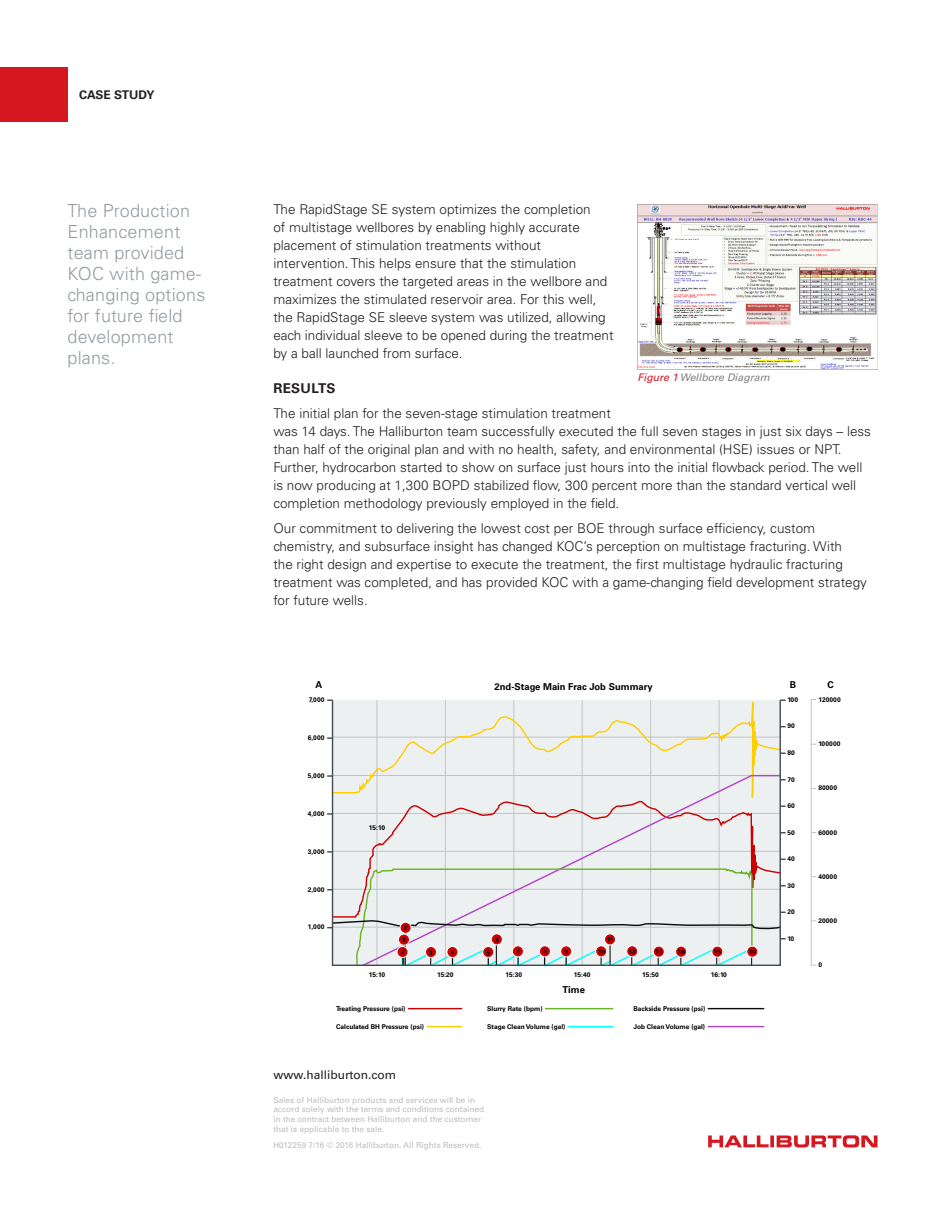
<style>
.page{position:relative;width:945px;height:1215px;background:#fff}
.page>*{position:absolute;margin:0;border:0;box-sizing:border-box;transform-origin:0 0}
.Sidebar_Callout{font:300 18px/21px "Univers LT Std";letter-spacing:.01em;color:#959ca1}
.Body{font:300 13.5px/18px "Univers LT Std";color:#231f20}
.Body_Header{font:700 13.5px "Univers LT Std";letter-spacing:.025em;color:#231f20}
.t1{font:12px "Univers LT Std";color:#231f20}
.t2{font:700 12px "Univers LT Std";color:#231f20}
.t3{font:italic 10.5px "Univers LT Std";color:#808285}
.t4{font:700 9.45px "Univers LT Std";color:#000}
.t5{font:8.25px/9.8px "Univers LT Std";color:#bcbdc0}
.t6{font:700 6.6px "Univers LT Std";color:#000}
.s1{color:#d7171f}
</style>
<div class="page">
<div style="left:811px;top:699px;width:5px;height:266px;border:1px solid #bec4c9"></div>
<hr style="left:427px;top:1026px;width:35px;height:1px;background:#ffce00">
<hr style="left:568px;top:1026px;width:45px;height:1px;background:#0ff">
<hr style="left:708px;top:1026px;width:56px;height:1px;background:#b243c9">
<svg style="left:331px;top:699px;width:451px;height:311px"></svg>
<svg style="left:361px;top:774px;width:421px;height:193px"></svg>
<svg style="left:355px;top:866px;width:398px;height:137px"></svg>
<svg style="left:327px;top:919px;width:455px;height:12px"></svg>
<svg style="left:402px;top:940px;width:350px;height:28px"></svg>
<hr style="left:405px;top:929px;width:1px;height:36px;background:#000">
<div style="left:397px;top:946px;width:11px;height:12px;background:#c00;border-radius:50%"></div>
<div style="left:397px;top:946px;width:11px;height:12px;border:1px solid #fff;border-radius:50%"></div>
<div style="left:398px;top:934px;width:12px;height:11px;background:#c00;border-radius:50%"></div>
<div style="left:398px;top:934px;width:12px;height:11px;border:1px solid #fff;border-radius:50%"></div>
<div style="left:425px;top:946px;width:12px;height:12px;background:#c00;border-radius:50%"></div>
<div style="left:425px;top:946px;width:12px;height:12px;border:1px solid #fff;border-radius:50%"></div>
<div style="left:447px;top:946px;width:11px;height:12px;background:#c00;border-radius:50%"></div>
<div style="left:447px;top:946px;width:11px;height:12px;border:1px solid #fff;border-radius:50%"></div>
<div style="left:483px;top:946px;width:11px;height:12px;background:#c00;border-radius:50%"></div>
<div style="left:482px;top:946px;width:12px;height:12px;border:1px solid #fff;border-radius:50%"></div>
<div style="left:491px;top:934px;width:11px;height:11px;background:#c00;border-radius:50%"></div>
<div style="left:491px;top:934px;width:12px;height:11px;border:1px solid #fff;border-radius:50%"></div>
<div style="left:512px;top:946px;width:11px;height:11px;background:#c00;border-radius:50%"></div>
<div style="left:512px;top:946px;width:12px;height:11px;border:1px solid #fff;border-radius:50%"></div>
<div style="left:539px;top:946px;width:11px;height:11px;background:#c00;border-radius:50%"></div>
<div style="left:539px;top:946px;width:12px;height:11px;border:1px solid #fff;border-radius:50%"></div>
<div style="left:561px;top:946px;width:11px;height:11px;background:#c00;border-radius:50%"></div>
<div style="left:560px;top:946px;width:12px;height:11px;border:1px solid #fff;border-radius:50%"></div>
<div style="left:596px;top:946px;width:11px;height:11px;background:#c00;border-radius:50%"></div>
<div style="left:595px;top:946px;width:12px;height:11px;border:1px solid #fff;border-radius:50%"></div>
<div style="left:604px;top:934px;width:12px;height:11px;background:#c00;border-radius:50%"></div>
<div style="left:604px;top:934px;width:12px;height:11px;border:1px solid #fff;border-radius:50%"></div>
<div style="left:627px;top:946px;width:11px;height:11px;background:#c00;border-radius:50%"></div>
<div style="left:626px;top:945px;width:12px;height:12px;border:1px solid #fff;border-radius:50%"></div>
<div style="left:653px;top:946px;width:11px;height:11px;background:#c00;border-radius:50%"></div>
<div style="left:653px;top:946px;width:12px;height:11px;border:1px solid #fff;border-radius:50%"></div>
<div style="left:676px;top:946px;width:11px;height:11px;background:#c00;border-radius:50%"></div>
<div style="left:675px;top:946px;width:12px;height:11px;border:1px solid #fff;border-radius:50%"></div>
<div style="left:712px;top:946px;width:11px;height:11px;background:#c00;border-radius:50%"></div>
<div style="left:712px;top:946px;width:11px;height:11px;border:1px solid #fff;border-radius:50%"></div>
<div style="left:747px;top:946px;width:11px;height:11px;background:#c00;border-radius:50%"></div>
<div style="left:747px;top:946px;width:11px;height:11px;border:1px solid #fff;border-radius:50%"></div>
<div style="left:400px;top:922px;width:11px;height:11px;background:#c00;border-radius:50%"></div>
<div style="left:400px;top:922px;width:11px;height:12px;border:1px solid #fff;border-radius:50%"></div>
<div style="left:332px;top:699px;width:449px;height:267px;border:1px solid #444a4f"></div>
<img style="left:638px;top:204px;width:240px;height:165px">
<div style="left:0;top:68px;width:68px;height:54px;background:#d7171f"></div>
<svg style="left:708px;top:1135px;width:169px;height:13px"></svg>
<p class="t2" style="left:79px;top:88px;width:77px">CASE STUDY</p>
<p class="Sidebar_Callout" style="left:68px;top:200px;width:139px">The Production<br>Enhancement team provided<br>KOC with game&shy;changing options for future field development plans.</p>
<p class="Body" style="left:273px;top:200px;width:342px">The RapidStage SE system optimizes the completion<br>of multistage wellbores by enabling highly accurate placement of stimulation treatments without intervention. This helps ensure that the stimulation treatment covers the targeted areas in the wellbore and maximizes the stimulated reservoir area. For this well, the RapidStage SE sleeve system was utilized, allowing each individual sleeve to be opened during the treatment by a ball launched from surface.</p>
<p class="Body_Header" style="left:273px;top:381px;width:64px">RESULTS</p>
<p class="Body" style="left:273px;top:404px;width:599px">The initial plan for the seven-stage stimulation treatment<br>was 14 days. The Halliburton team successfully executed the full seven stages in just six days – less than half of the original plan and with no health, safety, and environmental (HSE) issues or NPT.<br>Further, hydrocarbon started to show on surface just hours into the initial flowback period. The well is now producing at 1,300 BOPD stabilized flow, 300 percent more than the standard vertical well completion methodology previously employed in the field.</p>
<p class="Body" style="left:273px;top:519px;width:595px">Our commitment to delivering the lowest cost per BOE through surface efficiency, custom chemistry, and subsurface insight has changed KOC’s perception on multistage fracturing. With<br>the right design and expertise to execute the treatment, the first multistage hydraulic fracturing treatment was completed, and has provided KOC with a game-changing field development strategy for future wells.</p>
<p class="t3" style="left:638px;top:371px;width:133px"><span class="s1">Figure 1</span> Wellbore Diagram</p>
<p class="t4" style="left:316px;top:679px;width:8px">A</p>
<p class="t4" style="left:790px;top:679px;width:8px">B</p>
<p class="t4" style="left:827px;top:679px;width:8px">C</p>
<p class="t6" style="left:818px;top:695px;width:24px">120000</p>
<p class="t6" style="left:818px;top:740px;width:24px">100000</p>
<p class="t6" style="left:818px;top:784px;width:20px">80000</p>
<p class="t6" style="left:818px;top:828px;width:20px">60000</p>
<p class="t6" style="left:818px;top:873px;width:20px">40000</p>
<p class="t6" style="left:818px;top:917px;width:20px">20000</p>
<p class="t6" style="left:818px;top:961px;width:5px">0</p>
<p class="t4" style="left:495px;top:681px;width:160px">2nd-Stage Main Frac Job Summary</p>
<p class="t6" style="left:787px;top:696px;width:12px">100</p>
<p class="t6" style="left:787px;top:722px;width:9px">90</p>
<p class="t6" style="left:787px;top:749px;width:9px">80</p>
<p class="t6" style="left:787px;top:775px;width:9px">70</p>
<p class="t6" style="left:787px;top:802px;width:9px">60</p>
<p class="t6" style="left:787px;top:828px;width:9px">50</p>
<p class="t6" style="left:787px;top:855px;width:9px">40</p>
<p class="t6" style="left:787px;top:881px;width:9px">30</p>
<p class="t6" style="left:787px;top:908px;width:9px">20</p>
<p class="t6" style="left:787px;top:934px;width:8px">10</p>
<p class="t6" style="left:309px;top:696px;width:17px">7,000</p>
<p class="t6" style="left:308px;top:734px;width:18px">6,000</p>
<p class="t6" style="left:308px;top:772px;width:18px">5,000</p>
<p class="t6" style="left:308px;top:810px;width:18px">4,000</p>
<p class="t6" style="left:308px;top:847px;width:18px">3,000</p>
<p class="t6" style="left:308px;top:885px;width:18px">2,000</p>
<p class="t6" style="left:308px;top:923px;width:18px">1,000</p>
<p class="t6" style="left:369px;top:824px;width:18px">15:10</p>
<p class="t6" style="left:404px;top:924px;width:5px">2</p>
<p class="t6" style="left:495px;top:936px;width:5px">6</p>
<p class="t6" style="left:607px;top:936px;width:8px">11</p>
<p class="t6" style="left:402px;top:936px;width:5px">3</p>
<p class="t6" style="left:629px;top:948px;width:9px">12</p>
<p class="t6" style="left:655px;top:948px;width:9px">13</p>
<p class="t6" style="left:678px;top:948px;width:9px">14</p>
<p class="t6" style="left:714px;top:948px;width:9px">15</p>
<p class="t6" style="left:749px;top:948px;width:9px">16</p>
<p class="t6" style="left:516px;top:948px;width:5px">7</p>
<p class="t6" style="left:543px;top:948px;width:5px">8</p>
<p class="t6" style="left:564px;top:948px;width:5px">9</p>
<p class="t6" style="left:598px;top:948px;width:8px">10</p>
<p class="t6" style="left:401px;top:948px;width:5px">2</p>
<p class="t6" style="left:429px;top:948px;width:5px">3</p>
<p class="t6" style="left:451px;top:948px;width:5px">4</p>
<p class="t6" style="left:486px;top:948px;width:5px">5</p>
<p class="t6" style="left:369px;top:971px;width:18px">15:10</p>
<p class="t6" style="left:336px;top:1005px;width:71px">Treating Pressure (psi)</p>
<p class="t6" style="left:336px;top:1023px;width:89px">Calculated BH Pressure (psi)</p>
<p class="t6" style="left:437px;top:971px;width:18px">15:20</p>
<p class="t6" style="left:505px;top:971px;width:18px">15:30</p>
<p class="t6" style="left:574px;top:971px;width:18px">15:40</p>
<p class="t6" style="left:642px;top:971px;width:18px">15:50</p>
<p class="t6" style="left:711px;top:971px;width:18px">16:10</p>
<p class="t4" style="left:562px;top:984px;width:24px">Time</p>
<p class="t6" style="left:487px;top:1005px;width:57px">Slurry Rate (bpm)</p>
<p class="t6" style="left:487px;top:1023px;width:80px">Stage Clean Volume (gal)</p>
<p class="t6" style="left:633px;top:1005px;width:73px">Backside Pressure (psi)</p>
<p class="t6" style="left:633px;top:1023px;width:73px">Job Clean Volume (gal)</p>
<p class="t1" style="left:273px;top:1068px;width:124px">www.halliburton.com</p>
<p class="t5" style="left:273px;top:1095px;width:212px">Sales of Halliburton products and services will be in accord solely with the terms and conditions contained in the contract between Halliburton and the customer that is applicable to the sale.</p>
<p class="t5" style="left:273px;top:1141px;width:210px">H012259 7/16 © 2016 Halliburton. All Rights Reserved.</p>
</div>
